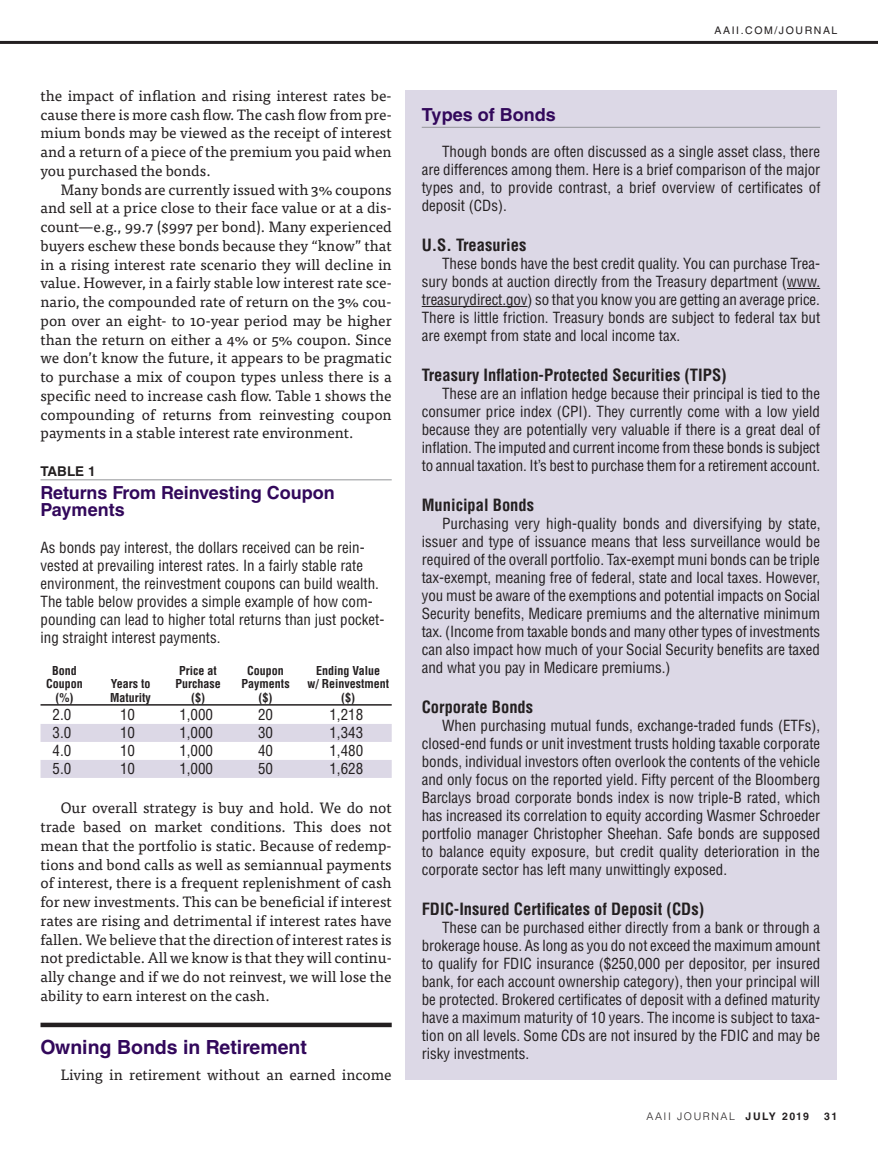
<style>
.page{position:relative;width:878px;height:1161px;background:#fff}
.page>*{position:absolute;margin:0;border:0;box-sizing:border-box;transform-origin:0 0}
.t1{font:700 19.5px "Helvetica LT Std";color:#32085b}
.t2{font:700 18px/16.5px "Helvetica LT Std";letter-spacing:-.01em;color:#32085b}
.t3{font:700 condensed 16.5px "Helvetica LT Std";color:#231f20}
.t4{font:condensed 15px/18px "Helvetica LT Std";color:#231f20;text-align:justify}
.t5{font:15px/18.8px "Tisa OT";color:#231f20;text-align:justify}
.t6{font:700 13.5px "Helvetica LT Std";color:#231f20}
.t7{font:700 condensed 12px "Helvetica LT Std";color:#231f20}
.t8{font:300 10.5px "Helvetica LT Std";letter-spacing:.15em;color:#231f20}
.t9{font:10.5px "Helvetica LT Std";letter-spacing:.15em;color:#231f20}
.t10{font:700 10.5px "Helvetica LT Std";color:#231f20}
.s1{font-weight:700}
</style>
<div class="page">
<hr style="left:0;top:41px;width:878px;height:3px;background:#231f20">
<hr style="left:40px;top:1023px;width:352px;height:4px;background:#231f20">
<hr style="left:40px;top:479px;width:352px;height:1px;background:#939598">
<hr style="left:40px;top:704px;width:352px;height:2px;background:#231f20">
<div style="left:40px;top:724px;width:352px;height:18px;background:#dcd8e6"></div>
<div style="left:40px;top:760px;width:352px;height:18px;background:#dcd8e6"></div>
<div style="left:405px;top:91px;width:431px;height:989px;background:#dcd8e6"></div>
<hr style="left:422px;top:127px;width:398px;height:1px;background:#939598">
<hr style="left:787px;top:288px;width:33px;height:1px;background:#231f20">
<hr style="left:422px;top:306px;width:105px;height:1px;background:#231f20">
<p class="t5" style="left:40px;top:86px;width:353px">the impact of inflation and rising interest rates be&shy;cause there is more cash flow. The cash flow from pre&shy;mium bonds may be viewed as the receipt of interest and a return of a piece of the premium you paid when you purchased the bonds.</p>
<p class="t5" style="left:40px;top:180px;width:353px;text-indent:20px">Many bonds are currently issued with 3% coupons and sell at a price close to their face value or at a dis&shy;count—e.g., 99.7 ($997 per bond). Many experienced buyers eschew these bonds because they “know” that in a rising interest rate scenario they will decline in value. However, in a fairly stable low interest rate sce&shy;nario, the compounded rate of return on the 3% cou&shy;pon over an eight- to 10-year period may be higher than the return on either a 4% or 5% coupon. Since we don’t know the future, it appears to be pragmatic to purchase a mix of coupon types unless there is a specific need to increase cash flow. Table 1 shows the compounding of returns from reinvesting coupon payments in a stable interest rate environment.</p>
<p class="t6" style="left:40px;top:463px;width:57px">TABLE 1</p>
<p class="t2" style="left:40px;top:485px;width:296px">Returns From Reinvesting Coupon<br>Payments</p>
<p class="t4" style="left:40px;top:538px;width:345px;text-align:left">As bonds pay interest, the dollars received can be rein&shy;vested at prevailing interest rates. In a fairly stable rate environment, the reinvestment coupons can build wealth.<br>The table below provides a simple example of how com&shy;pounding can lead to higher total returns than just pocket&shy;ing straight interest payments.</p>
<p class="t7" style="left:52px;top:663px;width:26px">Bond</p>
<p class="t7" style="left:179px;top:663px;width:39px">Price at</p>
<p class="t7" style="left:247px;top:663px;width:38px">Coupon</p>
<p class="t7" style="left:316px;top:663px;width:66px">Ending Value</p>
<p class="t7" style="left:46px;top:677px;width:38px">Coupon</p>
<p class="t7" style="left:111px;top:677px;width:41px">Years to</p>
<p class="t7" style="left:175px;top:677px;width:47px">Purchase</p>
<p class="t7" style="left:242px;top:677px;width:49px">Payments</p>
<p class="t7" style="left:307px;top:677px;width:83px">w/ Reinvestment</p>
<p class="t7" style="left:56px;top:690px;width:19px">(%)</p>
<p class="t7" style="left:110px;top:690px;width:42px">Maturity</p>
<p class="t7" style="left:191px;top:690px;width:15px">($)</p>
<p class="t7" style="left:259px;top:690px;width:15px">($)</p>
<p class="t7" style="left:341px;top:690px;width:15px">($)</p>
<p class="t4" style="left:52px;top:705px;width:20px">2.0</p>
<p class="t4" style="left:120px;top:705px;width:16px">10</p>
<p class="t4" style="left:179px;top:705px;width:35px">1,000</p>
<p class="t4" style="left:258px;top:705px;width:16px">20</p>
<p class="t4" style="left:329px;top:705px;width:35px">1,218</p>
<p class="t4" style="left:52px;top:723px;width:20px">3.0</p>
<p class="t4" style="left:120px;top:723px;width:16px">10</p>
<p class="t4" style="left:179px;top:723px;width:35px">1,000</p>
<p class="t4" style="left:258px;top:723px;width:16px">30</p>
<p class="t4" style="left:329px;top:723px;width:35px">1,343</p>
<p class="t4" style="left:52px;top:741px;width:20px">4.0</p>
<p class="t4" style="left:120px;top:741px;width:16px">10</p>
<p class="t4" style="left:179px;top:741px;width:35px">1,000</p>
<p class="t4" style="left:258px;top:741px;width:16px">40</p>
<p class="t4" style="left:329px;top:741px;width:35px">1,480</p>
<p class="t4" style="left:52px;top:759px;width:20px">5.0</p>
<p class="t4" style="left:120px;top:759px;width:16px">10</p>
<p class="t4" style="left:179px;top:759px;width:35px">1,000</p>
<p class="t4" style="left:258px;top:759px;width:16px">50</p>
<p class="t4" style="left:329px;top:759px;width:35px">1,628</p>
<p class="t5" style="left:40px;top:799px;width:353px;text-indent:20px">Our overall strategy is buy and hold. We do not trade based on market conditions. This does not mean that the portfolio is static. Because of redemp&shy;tions and bond calls as well as semiannual payments of interest, there is a frequent replenishment of cash for new investments. This can be beneficial if interest rates are rising and detrimental if interest rates have fallen. We believe that the direction of interest rates is not predictable. All we know is that they will continu&shy;ally change and if we do not reinvest, we will lose the ability to earn interest on the cash.</p>
<h1 class="t1" style="left:40px;top:1035px;width:268px">Owning Bonds in Retirement</h1>
<p class="t5" style="left:61px;top:1065px;width:332px">Living in retirement without an earned income</p>
<p class="t9" style="left:714px;top:24px;width:124px">AAII.COM/JOURNAL</p>
<p class="t2" style="left:422px;top:106px;width:135px">Types of Bonds</p>
<p class="t4" style="left:422px;top:142px;width:400px;text-indent:20px">Though bonds are often discussed as a single asset class, there are differences among them. Here is a brief comparison of the major types and, to provide contrast, a brief overview of certificates of deposit (CDs).</p>
<p class="t3" style="left:422px;top:235px;width:106px">U.S. Treasuries</p>
<p class="t4" style="left:422px;top:254px;width:400px;text-indent:20px">These bonds have the best credit quality. You can purchase Trea&shy;sury bonds at auction directly from the Treasury department (www. treasurydirect.gov) so that you know you are getting an average price.<br>There is little friction. Treasury bonds are subject to federal tax but are exempt from state and local income tax.</p>
<p class="t3" style="left:422px;top:365px;width:306px">Treasury Inflation-Protected Securities (TIPS)</p>
<p class="t4" style="left:422px;top:384px;width:400px;text-indent:20px">These are an inflation hedge because their principal is tied to the consumer price index (CPI). They currently come with a low yield because they are potentially very valuable if there is a great deal of inflation. The imputed and current income from these bonds is subject to annual taxation. It’s best to purchase them for a retirement account.</p>
<p class="t3" style="left:422px;top:495px;width:114px">Municipal Bonds</p>
<p class="t4" style="left:422px;top:515px;width:400px;text-indent:20px">Purchasing very high-quality bonds and diversifying by state, issuer and type of issuance means that less surveillance would be required of the overall portfolio. Tax-exempt muni bonds can be triple tax-exempt, meaning free of federal, state and local taxes. However, you must be aware of the exemptions and potential impacts on Social Security benefits, Medicare premiums and the alternative minimum tax. (Income from taxable bonds and many other types of investments can also impact how much of your Social Security benefits are taxed and what you pay in Medicare premiums.)</p>
<p class="t3" style="left:422px;top:697px;width:113px">Corporate Bonds</p>
<p class="t4" style="left:422px;top:717px;width:400px;text-indent:20px">When purchasing mutual funds, exchange-traded funds (ETFs), closed-end funds or unit investment trusts holding taxable corporate bonds, individual investors often overlook the contents of the vehicle and only focus on the reported yield. Fifty percent of the Bloomberg Barclays broad corporate bonds index is now triple-B rated, which has increased its correlation to equity according Wasmer Schroeder portfolio manager Christopher Sheehan. Safe bonds are supposed to balance equity exposure, but credit quality deterioration in the corporate sector has left many unwittingly exposed.</p>
<p class="t3" style="left:422px;top:899px;width:284px">FDIC-Insured Certificates of Deposit (CDs)</p>
<p class="t4" style="left:422px;top:919px;width:400px;text-indent:20px">These can be purchased either directly from a bank or through a brokerage house. As long as you do not exceed the maximum amount to qualify for FDIC insurance ($250,000 per depositor, per insured bank, for each account ownership category), then your principal will be protected. Brokered certificates of deposit with a defined maturity have a maximum maturity of 10 years. The income is subject to taxa&shy;tion on all levels. Some CDs are not insured by the FDIC and may be risky investments.</p>
<p class="t8" style="left:646px;top:1110px;width:164px">AAII JOURNAL <span class="s1">July 2019</span></p>
<p class="t10" style="left:824px;top:1110px;width:15px">31</p>
</div>
